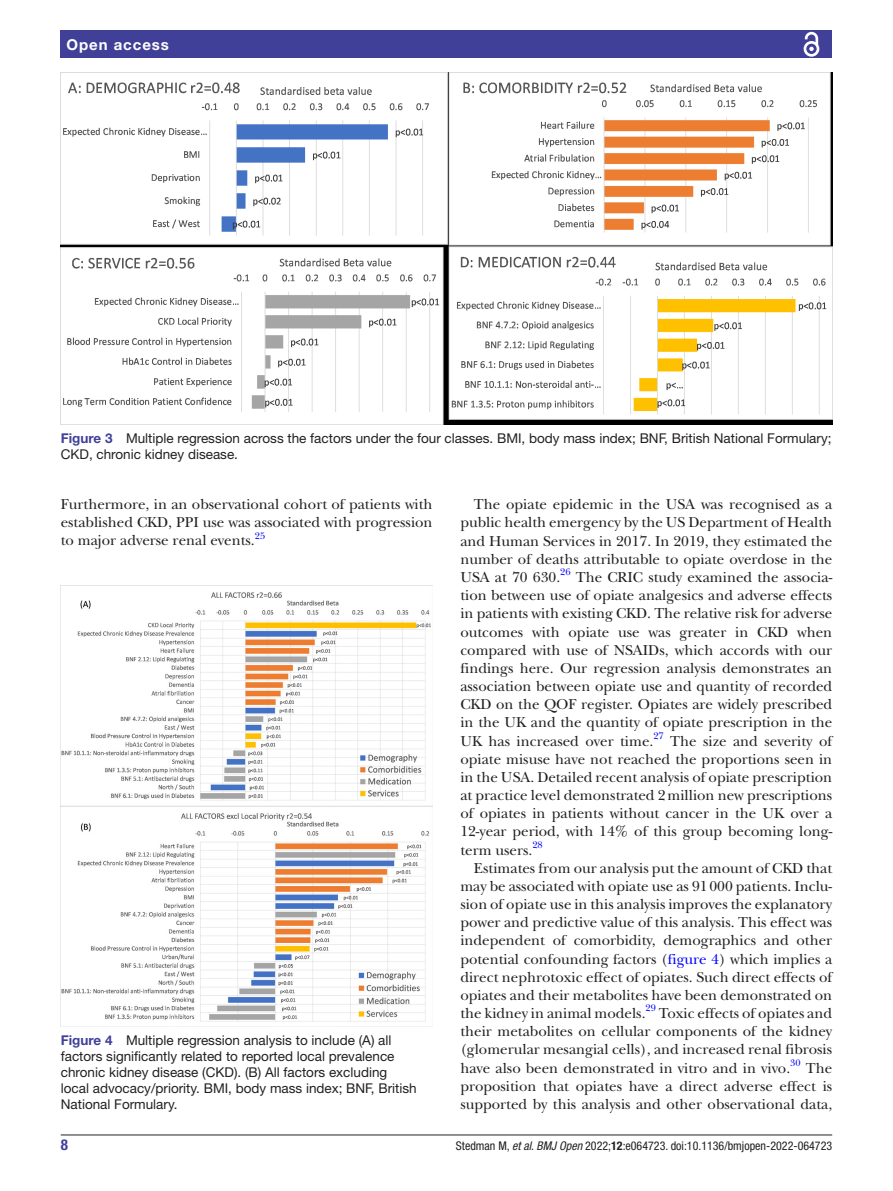
<style>
.page{position:relative;width:893px;height:1191px;background:#fff}
.page>*{position:absolute;margin:0;border:0;box-sizing:border-box;transform-origin:0 0}
.t1{font:15px/18.1px "New Baskerville";color:#231f20;text-align:justify}
.t2{font:700 15px "Helvetica Neue LT Std";letter-spacing:.065em;color:#fff}
.t3{font:700 condensed 15px "Helvetica Neue LT Std";color:#414099}
.t4{font:13.5px/16.2px "Helvetica Neue LT Std";color:#231f20}
.t5{font:condensed 12px "Helvetica Neue LT Std";color:#231f20}
.t6{font:9.9px "New Baskerville";color:#00f}
.s1{font-weight:700;color:#414099}
.s2{color:#00f}
.s3{font-style:italic}
.s4{font-weight:700}
</style>
<div class="page">
<hr style="left:61px;top:1134px;width:771px;height:1px;background:#231f20">
<div style="left:61px;top:31px;width:771px;height:27px;background:#414099"></div>
<svg style="left:803px;top:31px;width:17px;height:26px"></svg>
<img style="left:61px;top:73px;width:771px;height:352px">
<img style="left:61px;top:585px;width:372px;height:437px">
<p class="t2" style="left:66px;top:35px;width:104px">Open access</p>
<p class="t4" style="left:61px;top:429px;width:772px"><span class="s1">Figure 3</span> Multiple regression across the factors under the four classes. BMI, body mass index; BNF, British National Formulary;<br>CKD, chronic kidney disease.</p>
<p class="t1" style="left:61px;top:495px;width:373px">Furthermore, in an observational cohort of patients with established CKD, PPI use was associated with progression to major adverse renal events.</p>
<p class="t6" style="left:255px;top:529px;width:12px">25</p>
<p class="t4" style="left:61px;top:1031px;width:357px"><span class="s1">Figure 4</span> Multiple regression analysis to include (A) all factors significantly related to reported local prevalence chronic kidney disease (CKD). (B) All factors excluding local advocacy/priority. BMI, body mass index; BNF, British National Formulary.</p>
<p class="t1" style="left:460px;top:495px;width:373px;text-indent:14px">The opiate epidemic in the USA was recognised as a public health emergency by the US Department of Health and Human Services in 2017. In 2019, they estimated the number of deaths attributable to opiate overdose in the USA at 70 630.</p>
<p class="t6" style="left:560px;top:566px;width:12px">26</p>
<p class="t1" style="left:460px;top:568px;width:373px;text-indent:115px">The CRIC study examined the associa&shy;tion between use of opiate analgesics and adverse effects in patients with existing CKD. The relative risk for adverse outcomes with opiate use was greater in CKD when compared with use of NSAIDs, which accords with our findings here. Our regression analysis demonstrates an association between opiate use and quantity of recorded CKD on the QOF register. Opiates are widely prescribed in the UK and the quantity of opiate prescription in the UK has increased over time.</p>
<p class="t6" style="left:653px;top:730px;width:12px">27</p>
<p class="t1" style="left:460px;top:731px;width:373px;text-indent:210px">The size and severity of opiate misuse have not reached the proportions seen in in the USA. Detailed recent analysis of opiate prescription at practice level demonstrated 2million new prescriptions of opiates in patients without cancer in the UK over a 12-year period, with 14% of this group becoming long&shy;term users.</p>
<p class="t6" style="left:532px;top:839px;width:12px">28</p>
<p class="t1" style="left:460px;top:859px;width:373px;text-indent:14px">Estimates from our analysis put the amount of CKD that may be associated with opiate use as 91000 patients. Inclu&shy;sion of opiate use in this analysis improves the explanatory power and predictive value of this analysis. This effect was independent of comorbidity, demographics and other potential confounding factors (<span class="s2">figure 4</span>) which implies a direct nephrotoxic effect of opiates. Such direct effects of opiates and their metabolites have been demonstrated on the kidney in animal models.<sup>29</sup> Toxic effects of opiates and their metabolites on cellular components of the kidney (glomerular mesangial cells), and increased renal fibrosis have also been demonstrated in vitro and in vivo.</p>
<p class="t6" style="left:790px;top:1057px;width:12px">30</p>
<p class="t1" style="left:460px;top:1058px;width:373px;text-indent:345px">The proposition that opiates have a direct adverse effect is supported by this analysis and other observational data,</p>
<p class="t3" style="left:61px;top:1135px;width:9px">8</p>
<p class="t5" style="left:456px;top:1138px;width:378px">Stedman M, <span class="s3">et al</span>. <span class="s3">BMJ Open</span> 2022;<span class="s4">12</span>:e064723. doi:10.1136/bmjopen-2022-064723</p>
</div>
